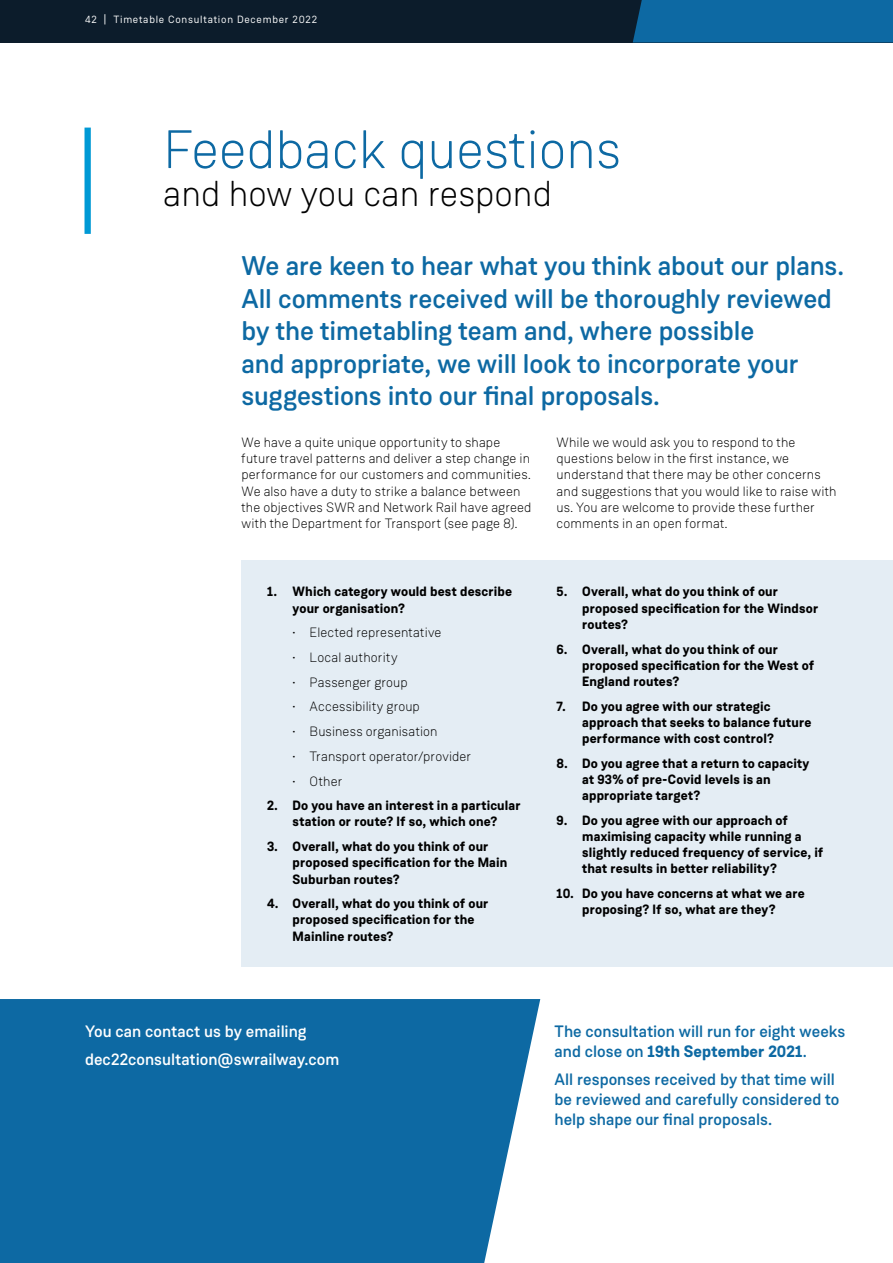
<style>
.page{position:relative;width:893px;height:1263px;background:#fff}
.page>*{position:absolute;margin:0;border:0;box-sizing:border-box;transform-origin:0 0}
.t1{font:300 54px "Weissenhof Grotesk";color:#0d69a3}
.t2{font:300 36px "Weissenhof Grotesk";color:#000}
.t3{font:500 27px/32.4px "Weissenhof Grotesk";letter-spacing:-.005em;color:#0d69a3}
.t4{font:500 16.5px/19.8px "Weissenhof Grotesk";color:#0d69a3}
.t5{font:500 16.5px/28.3px "Weissenhof Grotesk";color:#fff}
.t6{font:700 13.5px/16.2px "Weissenhof Grotesk";letter-spacing:.01em;color:#000}
.t7{font:300 13.5px/16.2px "Weissenhof Grotesk";letter-spacing:.01em;color:#000}
.t8{font:10.5px "Weissenhof Grotesk";letter-spacing:.07em;color:#fff}
.s1{font-weight:700}
</style>
<div class="page">
<div style="left:242px;top:561px;width:651px;height:406px;background:#e4edf4"></div>
<div style="left:85px;top:128px;width:6px;height:106px;background:#0099d5"></div>
<div style="left:0;top:999px;width:540px;height:264px;background:#0d69a3"></div>
<div style="left:0;top:0;width:893px;height:43px;background:#0c1c2b"></div>
<div style="left:633px;top:0;width:260px;height:43px;background:#0d69a3"></div>
<p class="t8" style="left:85px;top:13px;width:234px">42 | Timetable Consultation December 2022</p>
<h1 class="t1" style="left:163px;top:117px;width:460px">Feedback questions</h1>
<h2 class="t2" style="left:163px;top:172px;width:390px">and how you can respond</h2>
<h3 class="t3" style="left:242px;top:250px;width:604px">We are keen to hear what you think about our plans.<br>All comments received will be thoroughly reviewed by the timetabling team and, where possible<br>and appropriate, we will look to incorporate your suggestions into our final proposals.</h3>
<p class="t7" style="left:242px;top:434px;width:291px">We have a quite unique opportunity to shape future travel patterns and deliver a step change in performance for our customers and communities.<br>We also have a duty to strike a balance between the objectives SWR and Network Rail have agreed with the Department for Transport (see page 8).</p>
<p class="t7" style="left:557px;top:434px;width:282px">While we would ask you to respond to the questions below in the first instance, we understand that there may be other concerns and suggestions that you would like to raise with us. You are welcome to provide these further comments in an open format.</p>
<p class="t6" style="left:293px;top:584px;width:221px;text-indent:-26px">1. Which category would best describe your organisation?</p>
<p class="t7" style="left:293px;top:624px;width:150px">• Elected representative</p>
<p class="t7" style="left:293px;top:649px;width:107px">• Local authority</p>
<p class="t7" style="left:293px;top:674px;width:117px">• Passenger group</p>
<p class="t7" style="left:293px;top:698px;width:129px">• Accessibility group</p>
<p class="t7" style="left:293px;top:723px;width:147px">• Business organisation</p>
<p class="t7" style="left:293px;top:748px;width:180px">• Transport operator/provider</p>
<p class="t7" style="left:293px;top:773px;width:51px">• Other</p>
<p class="t6" style="left:267px;top:798px;width:255px;text-align:center">2. Do you have an interest in a particular station or route? If so, which one?</p>
<p class="t6" style="left:293px;top:838px;width:216px;text-indent:-26px">3. Overall, what do you think of our proposed specification for the Main<br>Suburban routes?</p>
<p class="t6" style="left:293px;top:896px;width:198px;text-indent:-26px">4. Overall, what do you think of our proposed specification for the<br>Mainline routes?</p>
<p class="t6" style="left:582px;top:584px;width:238px;text-indent:-26px">5. Overall, what do you think of our proposed specification for the Windsor routes?</p>
<p class="t6" style="left:582px;top:641px;width:234px;text-indent:-26px">6. Overall, what do you think of our proposed specification for the West of<br>England routes?</p>
<p class="t6" style="left:582px;top:698px;width:231px;text-indent:-26px">7. Do you agree with our strategic approach that seeks to balance future performance with cost control?</p>
<p class="t6" style="left:582px;top:755px;width:229px;text-indent:-26px">8. Do you agree that a return to capacity at 93% of pre-Covid levels is an appropriate target?</p>
<p class="t6" style="left:582px;top:812px;width:243px;text-indent:-26px">9. Do you agree with our approach of maximising capacity while running a slightly reduced frequency of service, if that results in better reliability?</p>
<p class="t6" style="left:557px;top:885px;width:250px;text-align:center">10. Do you have concerns at what we are proposing? If so, what are they?</p>
<p class="t5" style="left:85px;top:1017px;width:256px">You can contact us by emailing dec22consultation@swrailway.com</p>
<p class="t4" style="left:554px;top:1021px;width:292px">The consultation will run for eight weeks and close on <span class="s1">19th September 2021</span>.</p>
<p class="t4" style="left:554px;top:1069px;width:286px">All responses received by that time will be reviewed and carefully considered to help shape our final proposals.</p>
</div>
